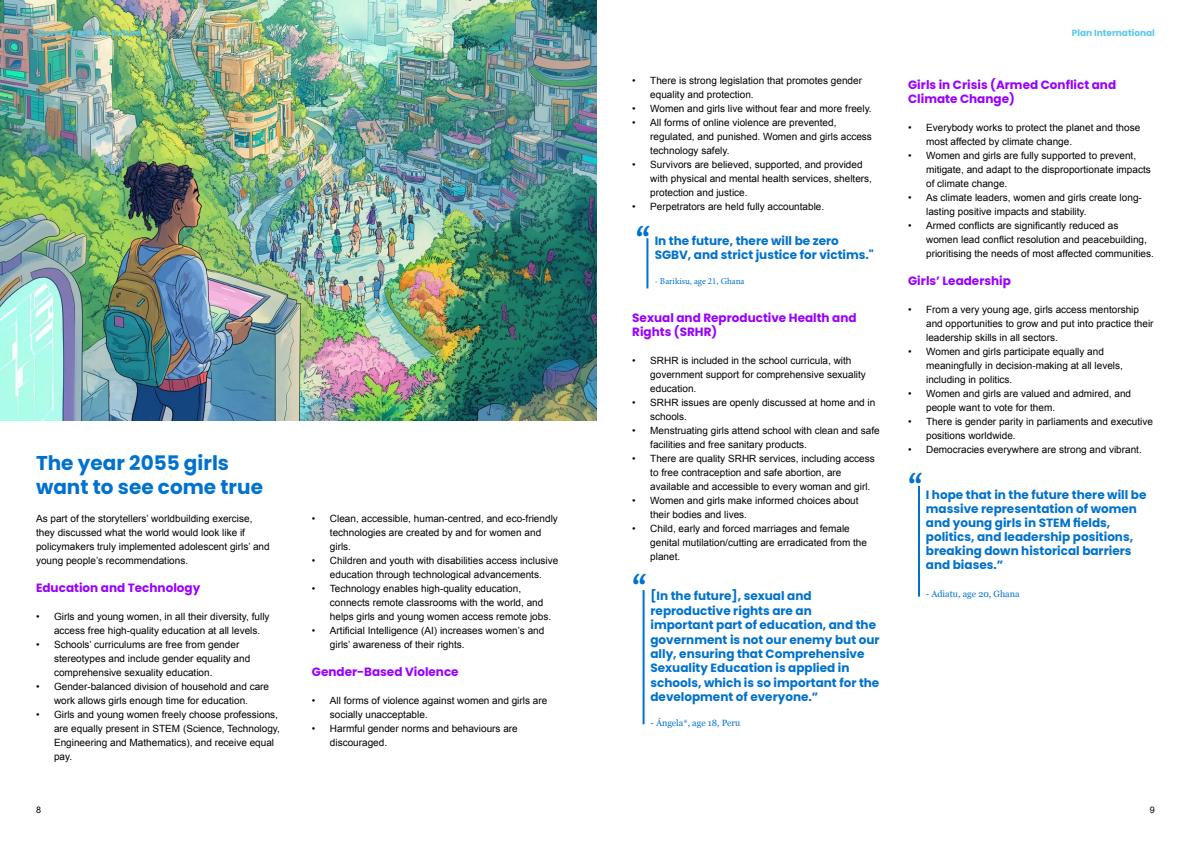
<style>
.page{position:relative;width:1191px;height:842px;background:#fff}
.page>*{position:absolute;margin:0;border:0;box-sizing:border-box;transform-origin:0 0}
.t1{font:41px "Akaya Telivigala";color:#0072ce}
.t2{font:700 20px/24px "Poppins";color:#0072ce}
.t3{font:700 12px/14.4px "Poppins";color:#0072ce}
.t4{font:700 12px/14px "Poppins";color:#90f}
.t5{font:10px/14px "Arial";color:#000}
.t6{font:9px "Georgia";color:#0072ce}
.t7{font:700 9px "Poppins";color:#5ac9e6}
.t8{font:9px "Minion Pro";letter-spacing:-.005em;color:#0072ce}
.t9{font:9px "Arial";color:#000}
</style>
<div class="page">
<hr style="left:918px;top:486px;width:2px;height:111px;background:#0072ce">
<hr style="left:646px;top:238px;width:2px;height:50px;background:#0072ce">
<img style="left:0;top:0;width:596px;height:421px">
<hr style="left:642px;top:590px;width:2px;height:134px;background:#0072ce">
<p class="t7" style="left:36px;top:28px;width:107px">Stories from the Future</p>
<h2 class="t2" style="left:36px;top:451px;width:228px">The year 2055 girls want to see come true</h2>
<p class="t5" style="left:36px;top:511px;width:235px">As part of the storytellers’ worldbuilding exercise, they discussed what the world would look like if policymakers truly implemented adolescent girls’ and young people’s recommendations.</p>
<p class="t4" style="left:36px;top:581px;width:166px">Education and Technology</p>
<p class="t5" style="left:54px;top:609px;width:217px;text-indent:-18px">• Girls and young women, in all their diversity, fully access free high-quality education at all levels.</p>
<p class="t5" style="left:54px;top:637px;width:198px;text-indent:-18px">• Schools’ curriculums are free from gender stereotypes and include gender equality and comprehensive sexuality education.</p>
<p class="t5" style="left:36px;top:679px;width:235px;text-align:center">• Gender-balanced division of household and care work allows girls enough time for education.</p>
<p class="t5" style="left:54px;top:707px;width:227px;text-indent:-18px">• Girls and young women freely choose professions, are equally present in STEM (Science, Technology, Engineering and Mathematics), and receive equal pay.</p>
<p class="t9" style="left:36px;top:803px;width:7px">8</p>
<p class="t5" style="left:330px;top:511px;width:229px;text-indent:-18px">• Clean, accessible, human-centred, and eco-friendly technologies are created by and for women and girls.</p>
<p class="t5" style="left:312px;top:553px;width:248px;text-align:center">• Children and youth with disabilities access inclusive education through technological advancements.</p>
<p class="t5" style="left:330px;top:581px;width:223px;text-indent:-18px">• Technology enables high-quality education, connects remote classrooms with the world, and helps girls and young women access remote jobs.</p>
<p class="t5" style="left:330px;top:623px;width:216px;text-indent:-18px">• Artificial Intelligence (AI) increases women’s and girls’ awareness of their rights.</p>
<p class="t4" style="left:312px;top:665px;width:148px">Gender-Based Violence</p>
<p class="t5" style="left:330px;top:693px;width:219px;text-indent:-18px">• All forms of violence against women and girls are socially unacceptable.</p>
<p class="t5" style="left:330px;top:721px;width:189px;text-indent:-18px">• Harmful gender norms and behaviours are discouraged.</p>
<p class="t5" style="left:650px;top:73px;width:213px;text-indent:-18px">• There is strong legislation that promotes gender equality and protection.</p>
<p class="t5" style="left:632px;top:101px;width:241px">• Women and girls live without fear and more freely.</p>
<p class="t5" style="left:650px;top:115px;width:223px;text-indent:-18px">• All forms of online violence are prevented, regulated, and punished. Women and girls access technology safely.</p>
<p class="t5" style="left:650px;top:157px;width:223px;text-indent:-18px">• Survivors are believed, supported, and provided with physical and mental health services, shelters, protection and justice.</p>
<p class="t5" style="left:632px;top:199px;width:193px">• Perpetrators are held fully accountable.</p>
<h1 class="t1" style="left:636px;top:214px;width:17px">“</h1>
<p class="t3" style="left:654px;top:234px;width:221px;line-height:14px">In the future, there will be zero<br>SGBV, and strict justice for victims."</p>
<p class="t8" style="left:654px;top:275px;width:91px">- Barikisu, age 21, Ghana</p>
<p class="t4" style="left:632px;top:311px;width:226px">Sexual and Reproductive Health and<br>Rights (SRHR)</p>
<p class="t5" style="left:650px;top:353px;width:217px;text-indent:-18px">• SRHR is included in the school curricula, with government support for comprehensive sexuality education.</p>
<p class="t5" style="left:650px;top:395px;width:227px;text-indent:-18px">• SRHR issues are openly discussed at home and in schools.</p>
<p class="t5" style="left:650px;top:423px;width:231px;text-indent:-18px">• Menstruating girls attend school with clean and safe facilities and free sanitary products.</p>
<p class="t5" style="left:650px;top:451px;width:226px;text-indent:-18px">• There are quality SRHR services, including access to free contraception and safe abortion, are available and accessible to every woman and girl.</p>
<p class="t5" style="left:650px;top:493px;width:210px;text-indent:-18px">• Women and girls make informed choices about their bodies and lives.</p>
<p class="t5" style="left:650px;top:521px;width:218px;text-indent:-18px">• Child, early and forced marriages and female genital mutilation/cutting are erradicated from the planet.</p>
<h1 class="t1" style="left:632px;top:562px;width:17px">“</h1>
<p class="t3" style="left:650px;top:589px;width:231px">[In the future], sexual and reproductive rights are an<br>important part of education, and the government is not our enemy but our ally, ensuring that Comprehensive<br>Sexuality Education is applied in schools, which is so important for the development of everyone.”</p>
<p class="t6" style="left:650px;top:717px;width:91px">- Ángela*, age 18, Peru</p>
<p class="t7" style="left:1071px;top:28px;width:85px">Plan International</p>
<p class="t4" style="left:908px;top:78px;width:209px">Girls in Crisis (Armed Conflict and<br>Climate Change)</p>
<p class="t5" style="left:926px;top:121px;width:216px;text-indent:-18px">• Everybody works to protect the planet and those most affected by climate change.</p>
<p class="t5" style="left:926px;top:149px;width:226px;text-indent:-18px">• Women and girls are fully supported to prevent, mitigate, and adapt to the disproportionate impacts of climate change.</p>
<p class="t5" style="left:926px;top:191px;width:217px;text-indent:-18px">• As climate leaders, women and girls create long&shy;lasting positive impacts and stability.</p>
<p class="t5" style="left:926px;top:219px;width:229px;text-indent:-18px">• Armed conflicts are significantly reduced as<br>women lead conflict resolution and peacebuilding, prioritising the needs of most affected communities.</p>
<p class="t4" style="left:908px;top:274px;width:104px">Girls’ Leadership</p>
<p class="t5" style="left:926px;top:303px;width:229px;text-indent:-18px">• From a very young age, girls access mentorship and opportunities to grow and put into practice their leadership skills in all sectors.</p>
<p class="t5" style="left:926px;top:345px;width:198px;text-indent:-18px">• Women and girls participate equally and meaningfully in decision-making at all levels, including in politics.</p>
<p class="t5" style="left:926px;top:387px;width:206px;text-indent:-18px">• Women and girls are valued and admired, and people want to vote for them.</p>
<p class="t5" style="left:926px;top:415px;width:228px;text-indent:-18px">• There is gender parity in parliaments and executive positions worldwide.</p>
<p class="t5" style="left:908px;top:443px;width:235px">• Democracies everywhere are strong and vibrant.</p>
<p class="t3" style="left:926px;top:487px;width:222px;line-height:14px">I hope that in the future there will be massive representation of women and young girls in STEM fields, politics, and leadership positions, breaking down historical barriers and biases.”</p>
<p class="t6" style="left:926px;top:587px;width:95px">- Adiatu, age 20, Ghana</p>
<h1 class="t1" style="left:908px;top:460px;width:17px">“</h1>
<p class="t9" style="left:1150px;top:803px;width:7px">9</p>
</div>
